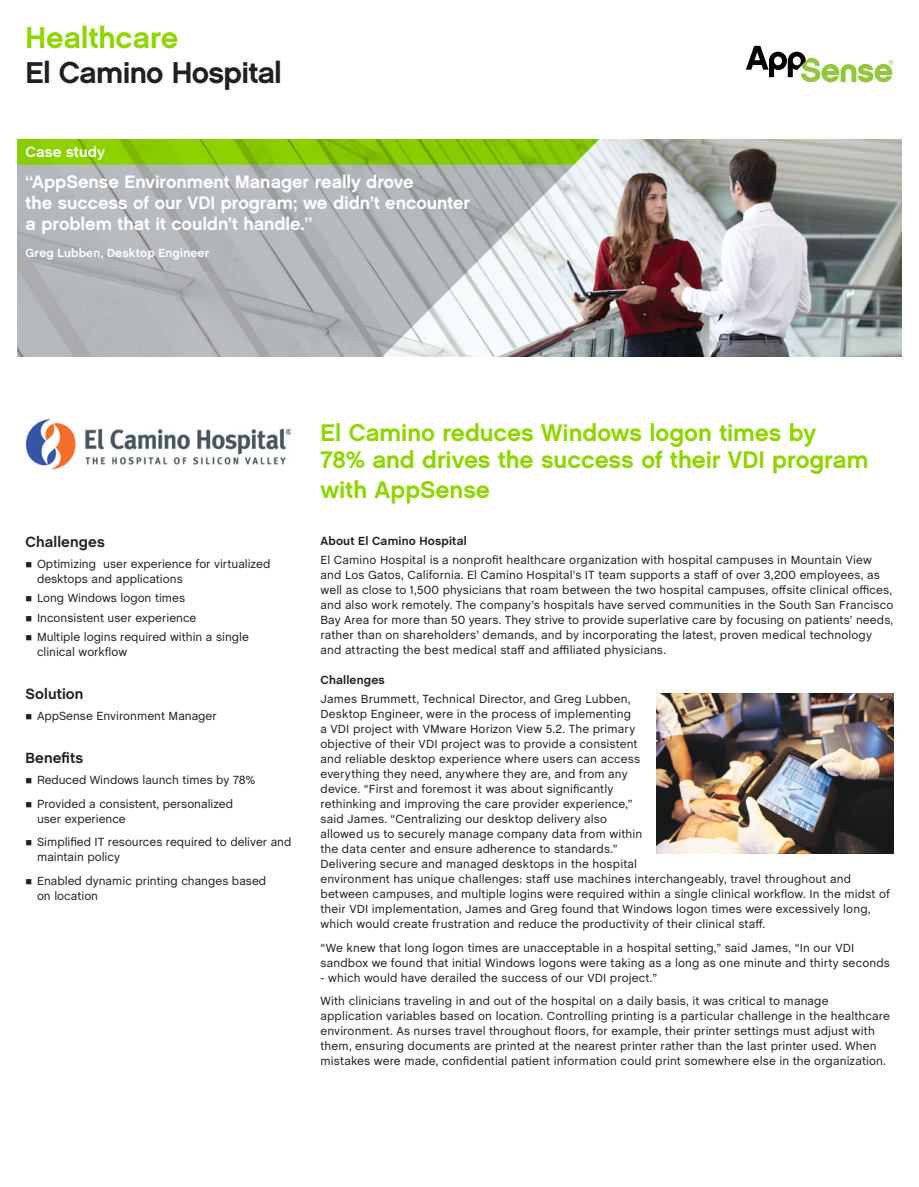
<style>
.page{position:relative;width:919px;height:1187px;background:#fff}
.page>*{position:absolute;margin:0;border:0;box-sizing:border-box;transform-origin:0 0}
.Document_Title{font:30px "Chalet New York Nineteen Sixty";letter-spacing:-.02em;color:#231f20}
.Document_Title-2{font:30px "Chalet New York Nineteen Sixty";letter-spacing:-.005em;color:#90d400}
.Subject_Headline{font:24px/27px "Chalet New York Nineteen Sixty";letter-spacing:-.005em;color:#90d400}
.Heading_2{font:18px/21px "Chalet New York Nineteen Sixty";color:#fff}
.Heading_2-2{font:700 15px "Chalet";letter-spacing:.005em;color:#231f20}
.Heading_2-3{font:700 15px "Chalet";letter-spacing:.005em;color:#fff}
.Body_Copy{font:12px/15px "Chalet";letter-spacing:.01em;color:#231f20}
.Bullet_Points{font:12px/15px "Chalet";color:#231f20}
.Body_Copy-2{font:700 12px "Chalet";letter-spacing:.015em;color:#231f20}
.Heading_2-4{font:700 12px "Chalet";letter-spacing:.015em;color:#fff}
</style>
<div class="page">
<img style="left:17px;top:139px;width:884px;height:217px">
<svg style="left:746px;top:46px;width:147px;height:36px"></svg>
<img style="left:25px;top:419px;width:265px;height:51px">
<img style="left:656px;top:693px;width:237px;height:160px">
<p class="Document_Title-2" style="left:26px;top:19px;width:154px">Healthcare</p>
<p class="Document_Title" style="left:26px;top:53px;width:258px">El Camino Hospital</p>
<p class="Heading_2-3" style="left:26px;top:143px;width:81px">Case study</p>
<p class="Heading_2" style="left:25px;top:171px;width:446px">“AppSense Environment Manager really drove<br>the success of our VDI program; we didn’t encounter a problem that it couldn’t handle.”</p>
<p class="Heading_2-4" style="left:25px;top:246px;width:185px">Greg Lubben, Desktop Engineer</p>
<p class="Heading_2-2" style="left:26px;top:532px;width:81px">Challenges</p>
<p class="Bullet_Points" style="left:37px;top:556px;width:235px;text-indent:-11px">■ Optimizing user experience for virtualized desktops and applications</p>
<p class="Bullet_Points" style="left:26px;top:591px;width:161px">■ Long Windows logon times</p>
<p class="Bullet_Points" style="left:26px;top:610px;width:172px">■ Inconsistent user experience</p>
<p class="Bullet_Points" style="left:37px;top:629px;width:213px;text-indent:-11px">■ Multiple logins required within a single clinical workflow</p>
<p class="Heading_2-2" style="left:26px;top:684px;width:60px">Solution</p>
<p class="Bullet_Points" style="left:26px;top:708px;width:193px">■ AppSense Environment Manager</p>
<p class="Heading_2-2" style="left:26px;top:748px;width:59px">Benefits</p>
<p class="Bullet_Points" style="left:26px;top:772px;width:231px">■ Reduced Windows launch times by 78%</p>
<p class="Bullet_Points" style="left:37px;top:796px;width:197px;text-indent:-11px">■ Provided a consistent, personalized user experience</p>
<p class="Bullet_Points" style="left:37px;top:834px;width:256px;text-indent:-11px">■ Simplified IT resources required to deliver and maintain policy</p>
<p class="Bullet_Points" style="left:37px;top:873px;width:231px;text-indent:-11px">■ Enabled dynamic printing changes based on location</p>
<p class="Subject_Headline" style="left:320px;top:419px;width:549px">El Camino reduces Windows logon times by<br>78% and drives the success of their VDI program</p>
<p class="Subject_Headline" style="left:320px;top:476px;width:171px">with AppSense</p>
<p class="Body_Copy-2" style="left:320px;top:533px;width:148px">About El Camino Hospital</p>
<p class="Body_Copy" style="left:320px;top:552px;width:574px">El Camino Hospital is a nonprofit healthcare organization with hospital campuses in Mountain View and Los Gatos, California. El Camino Hospital’s IT team supports a staff of over 3,200 employees, as well as close to 1,500 physicians that roam between the two hospital campuses, offsite clinical offices, and also work remotely. The company’s hospitals have served communities in the South San Francisco Bay Area for more than 50 years. They strive to provide superlative care by focusing on patients’ needs, rather than on shareholders’ demands, and by incorporating the latest, proven medical technology and attracting the best medical staff and affiliated physicians.</p>
<p class="Body_Copy-2" style="left:320px;top:672px;width:66px">Challenges</p>
<p class="Body_Copy" style="left:320px;top:691px;width:571px">James Brummett, Technical Director, and Greg Lubben,<br>Desktop Engineer, were in the process of implementing<br>a VDI project with VMware Horizon View 5.2. The primary<br>objective of their VDI project was to provide a consistent<br>and reliable desktop experience where users can access<br>everything they need, anywhere they are, and from any<br>device. “First and foremost it was about significantly<br>rethinking and improving the care provider experience,”<br>said James. “Centralizing our desktop delivery also<br>allowed us to securely manage company data from within<br>the data center and ensure adherence to standards.”<br>Delivering secure and managed desktops in the hospital<br>environment has unique challenges: staff use machines interchangeably, travel throughout and between campuses, and multiple logins were required within a single clinical workflow. In the midst of their VDI implementation, James and Greg found that Windows logon times were excessively long, which would create frustration and reduce the productivity of their clinical staff.</p>
<p class="Body_Copy" style="left:320px;top:940px;width:571px">“We knew that long logon times are unacceptable in a hospital setting,” said James, “In our VDI sandbox we found that initial Windows logons were taking as a long as one minute and thirty seconds</p>
<p class="Body_Copy" style="left:320px;top:970px;width:338px">- which would have derailed the success of our VDI project.”</p>
<p class="Body_Copy" style="left:320px;top:993px;width:571px">With clinicians traveling in and out of the hospital on a daily basis, it was critical to manage application variables based on location. Controlling printing is a particular challenge in the healthcare environment. As nurses travel throughout floors, for example, their printer settings must adjust with them, ensuring documents are printed at the nearest printer rather than the last printer used. When mistakes were made, confidential patient information could print somewhere else in the organization.</p>
</div>
